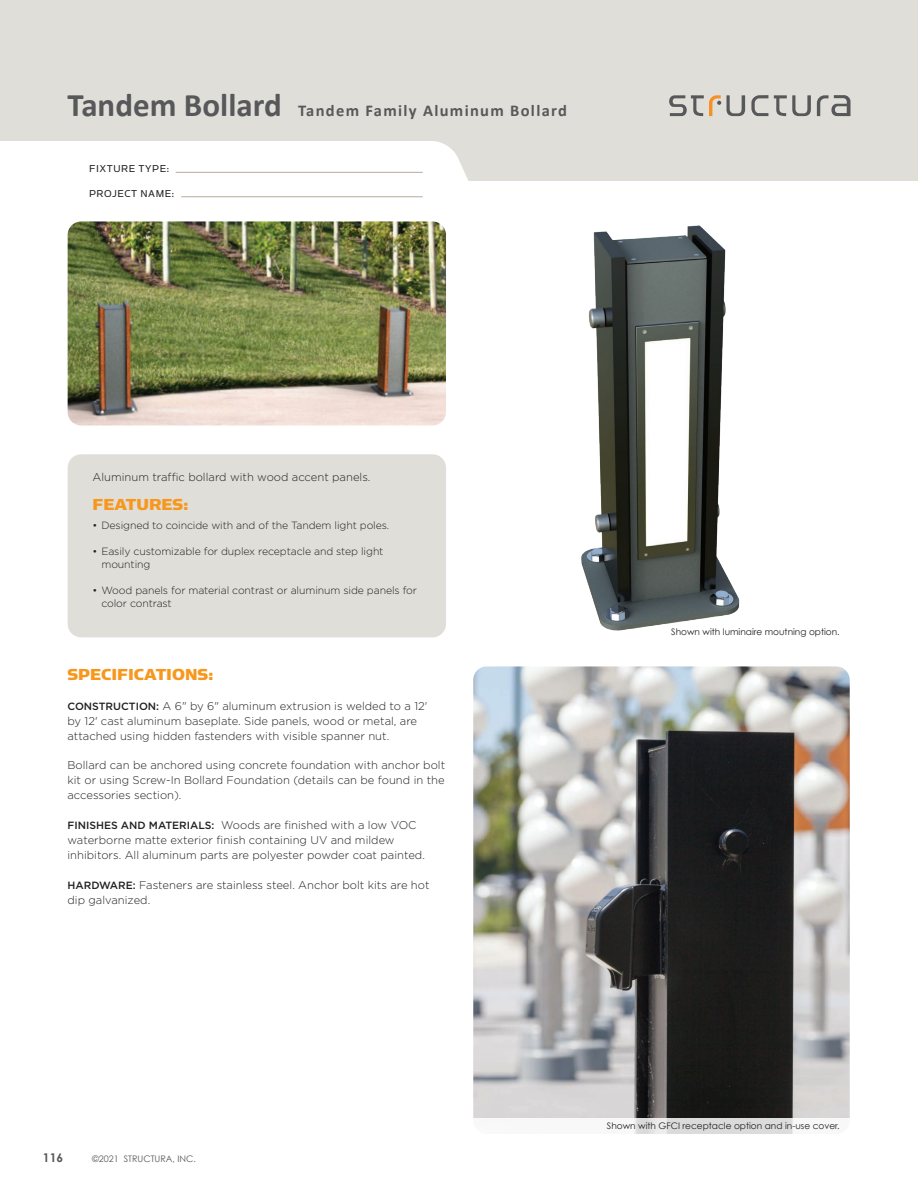
<style>
.page{position:relative;width:918px;height:1188px;background:#fff}
.page>*{position:absolute;margin:0;border:0;box-sizing:border-box;transform-origin:0 0}
.t1{font:18px "Simian Text Chimpanzee";color:#f7971d}
.t2{font:700 16.5px "Calibri";letter-spacing:.08em;color:#57585a}
.t3{font:700 12px "Century Gothic";color:#57585a}
.t4{font:300 11.25px/15px "Gotham";color:#231f20}
.t5{font:11.25px/24.8px "Simian Display Orangutan";letter-spacing:.05em;color:#231f20}
.t6{font:300 10.5px/12.6px "Gotham";letter-spacing:-.01em;color:#231f20}
.t7{font:9px "Century Gothic";color:#231f20}
.t8{font:9px "Century Gothic";color:#57585a}
.s1{font-size:33px}
.s2{font-weight:500;font-size:10.5px}
</style>
<div class="page">
<div style="left:0;top:0;width:918px;height:181px;background:#e0ded8"></div>
<div style="left:0;top:141px;width:468px;height:40px;background:#fff"></div>
<hr style="left:176px;top:172px;width:247px;height:1px;background:#b9aa99">
<hr style="left:181px;top:196px;width:242px;height:1px;background:#b9aa99">
<svg style="left:669px;top:95px;width:52px;height:21px"></svg>
<svg style="left:727px;top:95px;width:18px;height:21px"></svg>
<svg style="left:751px;top:95px;width:17px;height:21px"></svg>
<svg style="left:774px;top:95px;width:37px;height:21px"></svg>
<svg style="left:817px;top:95px;width:33px;height:21px"></svg>
<div style="left:68px;top:454px;width:378px;height:183px;background:#e0ded8;border-radius:14px"></div>
<img style="left:68px;top:221px;width:378px;height:204px">
<img style="left:473px;top:666px;width:377px;height:453px">
<img style="left:581px;top:225px;width:159px;height:406px">
<svg style="left:634px;top:1119px;width:159px;height:15px;background:#dddddc"></svg>
<h2 class="t2" style="left:68px;top:100px;width:501px"><span class="s1">Tandem Bollard</span> Tandem Family Aluminum Bollard</h2>
<p class="t5" style="left:89px;top:157px;width:87px">FIXTURE TYPE:<br>PROJECT NAME:</p>
<p class="t4" style="left:92px;top:470px;width:280px">Aluminum traffic bollard with wood accent panels.</p>
<h1 class="t1" style="left:92px;top:494px;width:97px">FEATURES:</h1>
<p class="t6" style="left:92px;top:519px;width:298px">• Designed to coincide with and of the Tandem light poles.</p>
<p class="t6" style="left:101px;top:545px;width:284px;text-indent:-9px">• Easily customizable for duplex receptacle and step light mounting</p>
<p class="t6" style="left:101px;top:584px;width:317px;text-indent:-9px">• Wood panels for material contrast or aluminum side panels for color contrast</p>
<h1 class="t1" style="left:68px;top:664px;width:147px">SPECIFICATIONS:</h1>
<p class="t4" style="left:67px;top:698px;width:361px"><span class="s2">CONSTRUCTION:</span> A 6" by 6" aluminum extrusion is welded to a 12' by 12' cast aluminum baseplate. Side panels, wood or metal, are attached using hidden fastenders with visible spanner nut.</p>
<p class="t4" style="left:67px;top:758px;width:379px;text-align:justify">Bollard can be anchored using concrete foundation with anchor bolt kit or using Screw-In Bollard Foundation (details can be found in the accessories section).</p>
<p class="t4" style="left:68px;top:817px;width:359px"><span class="s2">FINISHES AND MATERIALS:</span> Woods are finished with a low VOC waterborne matte exterior finish containing UV and mildew inhibitors. All aluminum parts are polyester powder coat painted.</p>
<p class="t4" style="left:68px;top:877px;width:364px"><span class="s2">HARDWARE:</span> Fasteners are stainless steel. Anchor bolt kits are hot dip galvanized.</p>
<p class="t3" style="left:43px;top:1150px;width:22px">116</p>
<p class="t8" style="left:92px;top:1153px;width:105px">©2021 STRUCTURA, INC.</p>
<p class="t7" style="left:671px;top:627px;width:170px">Shown with luminaire moutning option.</p>
<p class="t7" style="left:607px;top:1120px;width:234px">Shown with GFCI receptacle option and in-use cover.</p>
</div>
